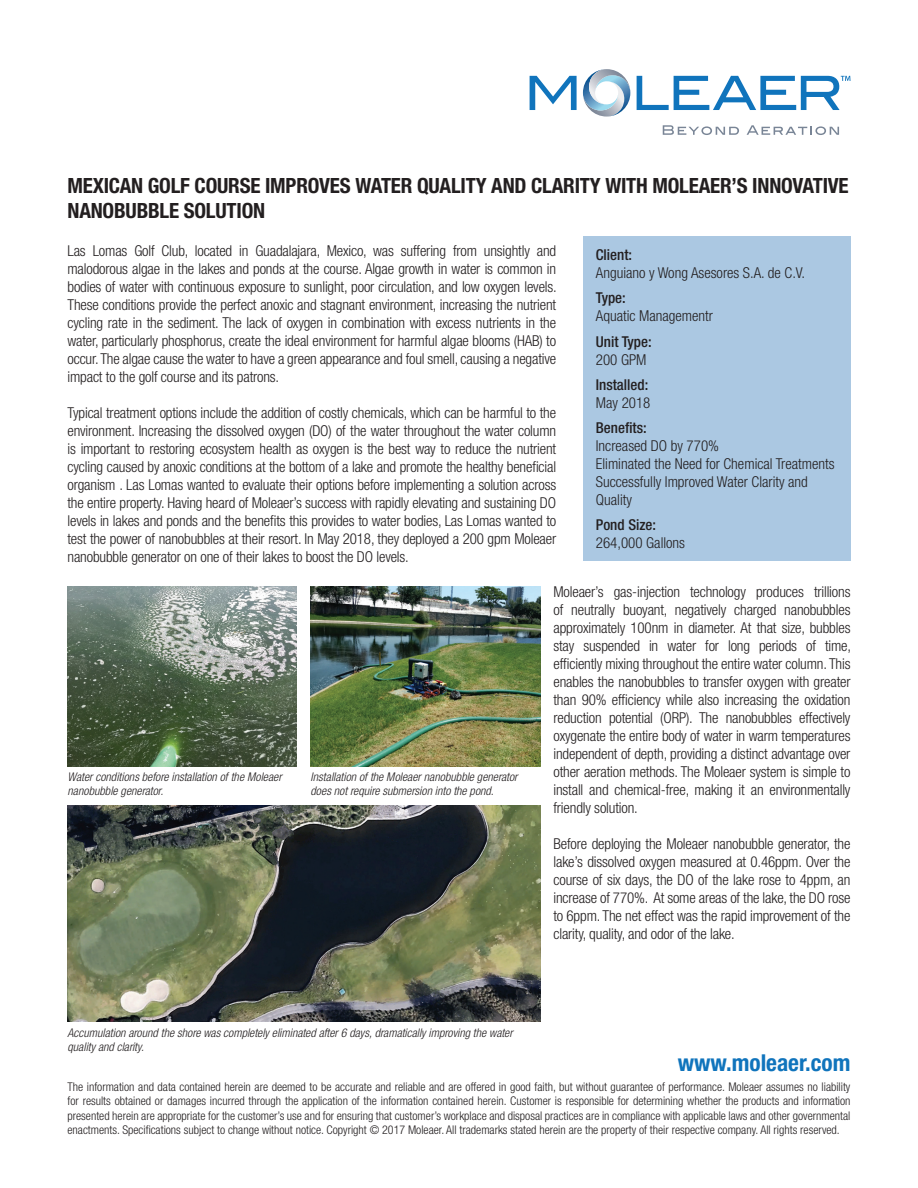
<style>
.page{position:relative;width:918px;height:1188px;background:#fff}
.page>*{position:absolute;margin:0;border:0;box-sizing:border-box;transform-origin:0 0}
.t1{font:700 condensed 23.4px "Helvetica Neue LT Std";color:#1074bc}
.t2{font:700 condensed 21px/25.2px "Helvetica Neue LT Std";letter-spacing:-.01em;color:#231f20}
.t3{font:300 condensed 15px/18px "Helvetica Neue LT Std";letter-spacing:-.01em;color:#231f20;text-align:justify}
.t4{font:500 condensed 15px "Helvetica Neue LT Std";color:#231f20}
.t5{font:300 condensed 12px/14.4px "Helvetica Neue LT Std";color:#231f20;text-align:justify}
.t6{font:italic 300 condensed 12px/14.4px "Helvetica Neue LT Std";letter-spacing:.005em;color:#231f20}
</style>
<div class="page">
<svg style="left:530px;top:76px;width:47px;height:34px"></svg>
<svg style="left:583px;top:69px;width:47px;height:48px"></svg>
<svg style="left:663px;top:125px;width:76px;height:10px"></svg>
<svg style="left:747px;top:125px;width:92px;height:10px"></svg>
<svg style="left:637px;top:76px;width:213px;height:34px"></svg>
<div style="left:583px;top:237px;width:267px;height:324px;background:#abc8e2"></div>
<img style="left:68px;top:586px;width:229px;height:180px">
<img style="left:310px;top:586px;width:231px;height:180px">
<img style="left:68px;top:805px;width:473px;height:216px">
<h2 class="t2" style="left:68px;top:173px;width:783px">MEXICAN GOLF COURSE IMPROVES WATER QUALITY AND CLARITY WITH MOLEAER’S INNOVATIVE<br>NANOBUBBLE SOLUTION</h2>
<p class="t3" style="left:68px;top:241px;width:491px">Las Lomas Golf Club, located in Guadalajara, Mexico, was suffering from unsightly and malodorous algae in the lakes and ponds at the course. Algae growth in water is common in bodies of water with continuous exposure to sunlight, poor circulation, and low oxygen levels.<br>These conditions provide the perfect anoxic and stagnant environment, increasing the nutrient cycling rate in the sediment. The lack of oxygen in combination with excess nutrients in the water, particularly phosphorus, create the ideal environment for harmful algae blooms (HAB) to occur. The algae cause the water to have a green appearance and foul smell, causing a negative impact to the golf course and its patrons.</p>
<p class="t3" style="left:68px;top:403px;width:490px">Typical treatment options include the addition of costly chemicals, which can be harmful to the environment. Increasing the dissolved oxygen (DO) of the water throughout the water column is important to restoring ecosystem health as oxygen is the best way to reduce the nutrient cycling caused by anoxic conditions at the bottom of a lake and promote the healthy beneficial organism . Las Lomas wanted to evaluate their options before implementing a solution across the entire property. Having heard of Moleaer’s success with rapidly elevating and sustaining DO levels in lakes and ponds and the benefits this provides to water bodies, Las Lomas wanted to test the power of nanobubbles at their resort. In May 2018, they deployed a 200 gpm Moleaer nanobubble generator on one of their lakes to boost the DO levels.</p>
<p class="t4" style="left:596px;top:246px;width:38px">Client:</p>
<p class="t3" style="left:596px;top:263px;width:211px">Anguiano y Wong Asesores S.A. de C.V.</p>
<p class="t4" style="left:596px;top:289px;width:31px">Type:</p>
<p class="t3" style="left:596px;top:307px;width:119px">Aquatic Managementr</p>
<p class="t4" style="left:596px;top:332px;width:57px">Unit Type:</p>
<p class="t3" style="left:596px;top:350px;width:52px">200 GPM</p>
<p class="t4" style="left:596px;top:376px;width:54px">Installed:</p>
<p class="t3" style="left:596px;top:393px;width:56px">May 2018</p>
<p class="t4" style="left:596px;top:419px;width:52px">Benefits:</p>
<p class="t3" style="left:596px;top:437px;width:240px;text-align:left">Increased DO by 770%<br>Eliminated the Need for Chemical Treatments<br>Successfully Improved Water Clarity and<br>Quality</p>
<p class="t4" style="left:596px;top:516px;width:62px">Pond Size:</p>
<p class="t3" style="left:596px;top:534px;width:91px">264,000 Gallons</p>
<p class="t6" style="left:68px;top:770px;width:216px">Water conditions before installation of the Moleaer nanobubble generator.</p>
<p class="t6" style="left:310px;top:770px;width:209px">Installation of the Moleaer nanobubble generator does not require submersion into the pond.</p>
<p class="t3" style="left:554px;top:583px;width:299px">Moleaer’s gas-injection technology produces trillions of neutrally buoyant, negatively charged nanobubbles approximately 100nm in diameter. At that size, bubbles stay suspended in water for long periods of time, efficiently mixing throughout the entire water column. This enables the nanobubbles to transfer oxygen with greater than 90% efficiency while also increasing the oxidation reduction potential (ORP). The nanobubbles effectively oxygenate the entire body of water in warm temperatures independent of depth, providing a distinct advantage over other aeration methods. The Moleaer system is simple to install and chemical-free, making it an environmentally friendly solution.</p>
<p class="t3" style="left:554px;top:835px;width:299px">Before deploying the Moleaer nanobubble generator, the lake’s dissolved oxygen measured at 0.46ppm. Over the course of six days, the DO of the lake rose to 4ppm, an increase of 770%. At some areas of the lake, the DO rose to 6ppm. The net effect was the rapid improvement of the clarity, quality, and odor of the lake.</p>
<p class="t6" style="left:68px;top:1026px;width:447px">Accumulation around the shore was completely eliminated after 6 days, dramatically improving the water quality and clarity.</p>
<h1 class="t1" style="left:678px;top:1048px;width:174px">www.moleaer.com</h1>
<p class="t5" style="left:68px;top:1079px;width:785px">The information and data contained herein are deemed to be accurate and reliable and are offered in good faith, but without guarantee of performance. Moleaer assumes no liability for results obtained or damages incurred through the application of the information contained herein. Customer is responsible for determining whether the products and information presented herein are appropriate for the customer’s use and for ensuring that customer’s workplace and disposal practices are in compliance with applicable laws and other governmental enactments. Specifications subject to change without notice. Copyright © 2017 Moleaer. All trademarks stated herein are the property of their respective company. All rights reserved.</p>
</div>
